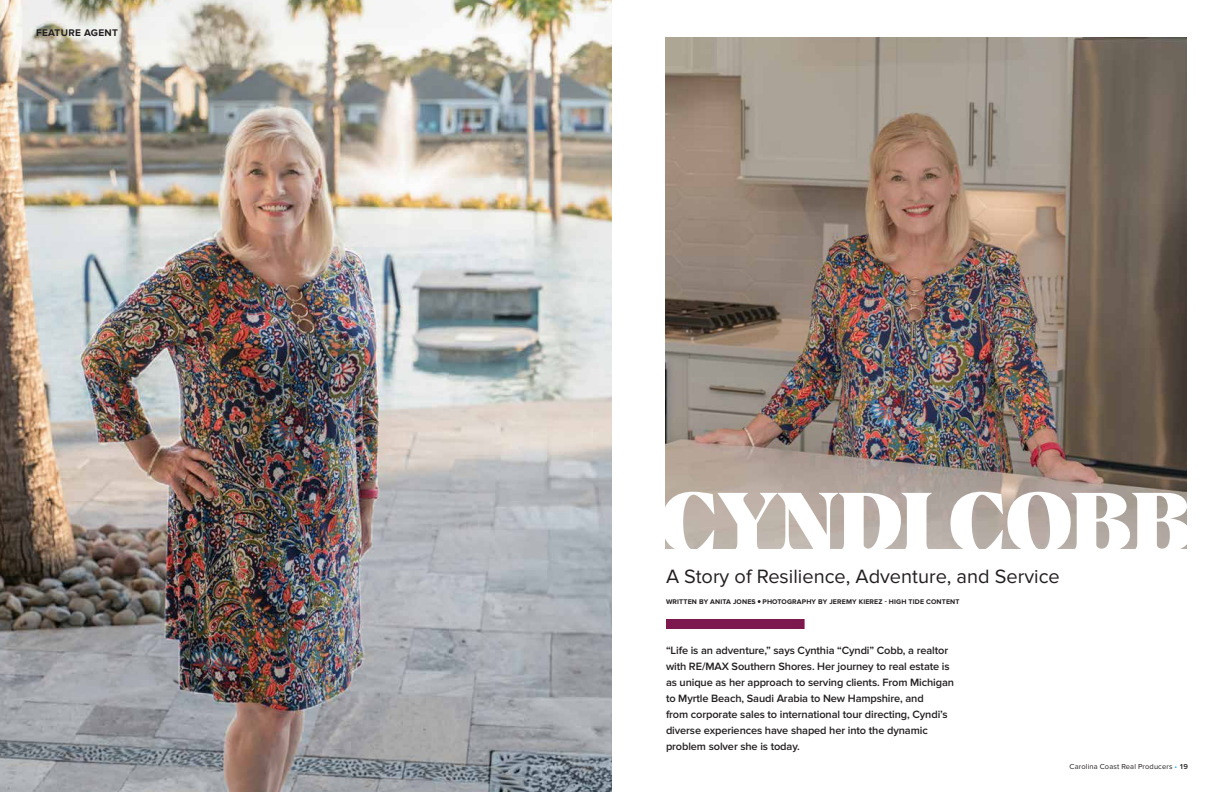
<style>
.page{position:relative;width:1224px;height:792px;background:#fff}
.page>*{position:absolute;margin:0;border:0;box-sizing:border-box;transform-origin:0 0}
.t1{font:900 82.5px "Albra";letter-spacing:-.015em;color:#fff}
.t2{font:20px "Proxima Nova";color:#231f20}
.t3{font:600 11px/16px "Proxima Nova";letter-spacing:-.01em;color:#231f20}
.t4{font:700 10px "Proxima Nova";letter-spacing:.03em;color:#231f20}
.t5{font:7.5px "Proxima Nova";letter-spacing:.02em;color:#231f20}
.t6{font:700 7px "Proxima Nova";letter-spacing:.02em;color:#231f20}
.s1{color:#19a8e0}
.s2{font-weight:600}
</style>
<div class="page">
<img style="left:666px;top:37px;width:520px;height:512px">
<img style="left:0;top:0;width:612px;height:792px">
<div style="left:666px;top:619px;width:139px;height:10px;background:#7d184e"></div>
<p class="t4" style="left:36px;top:28px;width:83px">FEATURE AGENT</p>
<h1 class="t1" style="left:660px;top:463px;width:534px">CYNDI COBB</h1>
<h2 class="t2" style="left:666px;top:565px;width:395px">A Story of Resilience, Adventure, and Service</h2>
<p class="t6" style="left:666px;top:598px;width:295px">WRITTEN BY ANITA JONES • PHOTOGRAPHY BY JEREMY KIEREZ - HIGH TIDE CONTENT</p>
<p class="t3" style="left:666px;top:642px;width:290px">“Life is an adventure,” says Cynthia “Cyndi” Cobb, a realtor with RE/MAX Southern Shores. Her journey to real estate is as unique as her approach to serving clients. From Michigan to Myrtle Beach, Saudi Arabia to New Hampshire, and<br>from corporate sales to international tour directing, Cyndi’s diverse experiences have shaped her into the dynamic problem solver she is today.</p>
<p class="t5" style="left:1070px;top:762px;width:120px">Carolina Coast Real Producers <span class="s1">•</span> <span class="s2">19</span></p>
</div>
